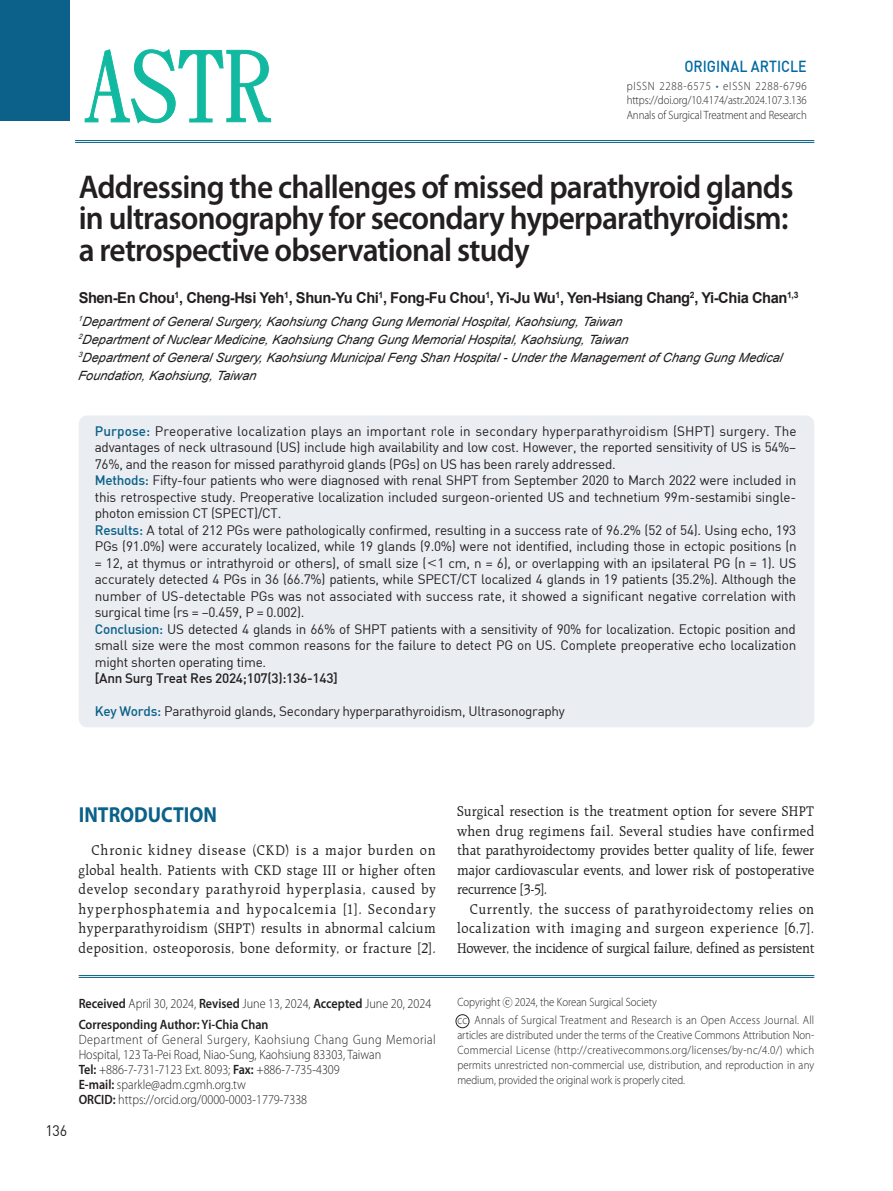
<style>
.page{position:relative;width:893px;height:1191px;background:#fff}
.page>*{position:absolute;margin:0;border:0;box-sizing:border-box;transform-origin:0 0}
.t1{font:600 33px/31.5px "Myriad Pro";letter-spacing:-.025em;color:#231f20;scale:.95 1}
.t2{font:700 21.75px "Myriad Pro";color:#0b6189;scale:.9 1}
.t3{font:15.75px "Dinmed";color:#0069a4;scale:.9 1}
.t4{font:15px/19.5px "Raleigh BT";letter-spacing:-.005em;color:#231f20;text-align:justify;scale:.94 1}
.t5{font:700 15px "Arial";letter-spacing:-.03em;color:#231f20}
.t6{font:15px "Dinreg";color:#231f20;scale:.95 1}
.t7{font:13.5px/16.5px "Dinreg";letter-spacing:-.02em;color:#231f20}
.t8{font:300 13.5px/15px "Myriad Pro";color:#231f20;scale:.9 1}
.t9{font:600 13.5px/21px "Myriad Pro";color:#231f20;scale:.9 1}
.t10{font:13.5px "Dinmed";letter-spacing:-.02em;color:#231f20}
.t11{font:italic 12.75px/18px "Arial";color:#231f20}
.t12{font:300 12px/15px "Myriad Pro";color:#231f20;text-align:justify;scale:.9 1}
.t13{font:300 12px/18px "Myriad Pro";letter-spacing:.025em;color:#231f20;scale:.9 1}
.s1{font-size:12.45px;color:#0069a4}
.s2{font-family:"Dinmed";color:#0b6189}
.s3{font-family:"Raleigh BT"}
.s4{font-weight:300}
.s5{font-weight:600}
.s6{font-family:"Ko Pub World Batang PL";font-weight:400}
</style>
<div class="page">
<svg style="left:84px;top:49px;width:188px;height:75px"></svg>
<hr style="left:75px;top:140px;width:739px;height:1px;background:#0b6189">
<hr style="left:75px;top:142px;width:739px;height:1px;background:#0b6189">
<div style="left:0;top:0;width:70px;height:121px;background:#0b6189"></div>
<hr style="left:79px;top:975px;width:735px;height:1px;background:#0b6189">
<hr style="left:79px;top:977px;width:735px;height:1px;background:#0b6189">
<div style="left:456px;top:1014px;width:13px;height:14px;border:1px solid #231f20;border-radius:50%"></div>
<div style="left:79px;top:415px;width:735px;height:312px;background:#eaedf2;border-radius:9px"></div>
<p class="t3" style="left:684px;top:56px;width:138px">ORIGINAL ARTICLE</p>
<p class="t12" style="left:627px;top:78px;width:202px">pISSN 2288-6575 <span class="s1">•</span> eISSN 2288-6796 https://doi.org/10.4174/astr.2024.107.3.136<br>Annals of Surgical Treatment and Research</p>
<h1 class="t1" style="left:79px;top:170px;width:754px">Addressing the challenges of missed parathyroid glands in ultrasonography for secondary hyperparathyroidism: a retrospective observational study</h1>
<p class="t5" style="left:79px;top:287px;width:721px">Shen-En Chou<sup>1</sup>, Cheng-Hsi Yeh<sup>1</sup>, Shun-Yu Chi<sup>1</sup>, Fong-Fu Chou<sup>1</sup>, Yi-Ju Wu<sup>1</sup>, Yen-Hsiang Chang<sup>2</sup>, Yi-Chia Chan<sup>1,3</sup></p>
<p class="t11" style="left:78px;top:312px;width:706px"><sup>1</sup>Department of General Surgery,Kaohsiung Chang Gung Memorial Hospital,Kaohsiung,Taiwan<br><sup>2</sup>Department of Nuclear Medicine,Kaohsiung Chang Gung Memorial Hospital,Kaohsiung,Taiwan<br><sup>3</sup>Department of General Surgery,Kaohsiung Municipal Feng Shan Hospital -Under the Management of Chang Gung Medical Foundation,Kaohsiung,Taiwan</p>
<p class="t7" style="left:95px;top:422px;width:703px"><span class="s2">Purpose:</span> Preoperative localization plays an important role in secondary hyperparathyroidism (SHPT) surgery. The advantages of neck ultrasound (US) include high availability and low cost. However, the reported sensitivity of US is 54%– 76%, and the reason for missed parathyroid glands (PGs) on US has been rarely addressed.<br><span class="s2">Methods:</span> Fifty-four patients who were diagnosed with renal SHPT from September 2020 to March 2022 were included in this retrospective study. Preoperative localization included surgeon-oriented US and technetium 99m-sestamibi single&shy;photon emission CT (SPECT)/CT.<br><span class="s2">Results:</span> A total of 212 PGs were pathologically confirmed, resulting in a success rate of 96.2% (52 of 54). Using echo, 193<br>PGs (91.0%) were accurately localized, while 19 glands (9.0%) were not identified, including those in ectopic positions (n = 12, at thymus or intrathyroid or others), of small size (<span class="s3">&lt;</span>1 cm, n = 6), or overlapping with an ipsilateral PG (n = 1). US accurately detected 4 PGs in 36 (66.7%) patients, while SPECT/CT localized 4 glands in 19 patients (35.2%). Although the number of US-detectable PGs was not associated with success rate, it showed a significant negative correlation with surgical time (rs = –0.459, P = 0.002).<br><span class="s2">Conclusion:</span> US detected 4 glands in 66% of SHPT patients with a sensitivity of 90% for localization. Ectopic position and small size were the most common reasons for the failure to detect PG on US. Complete preoperative echo localization might shorten operating time.</p>
<p class="t10" style="left:95px;top:669px;width:245px">[Ann Surg Treat Res 2024;107(3):136-143]</p>
<p class="t7" style="left:95px;top:703px;width:472px"><span class="s2">Key Words:</span> Parathyroid glands, Secondary hyperparathyroidism, Ultrasonography</p>
<h2 class="t2" style="left:79px;top:800px;width:155px">INTRODUCTION</h2>
<p class="t4" style="left:79px;top:840px;width:382px;text-indent:13px">Chronic kidney disease (CKD) is a major burden on global health. Patients with CKD stage III or higher often develop secondary parathyroid hyperplasia, caused by hyperphosphatemia and hypocalcemia [1]. Secondary hyperparathyroidism (SHPT) results in abnormal calcium deposition, osteoporosis, bone deformity, or fracture [2].</p>
<p class="t6" style="left:46px;top:1121px;width:24px">136</p>
<p class="t9" style="left:79px;top:992px;width:393px">Received <span class="s4">April 30, 2024,</span> Revised <span class="s4">June 13, 2024,</span> Accepted <span class="s4">June 20, 2024<br></span>Corresponding Author: Yi-Chia Chan</p>
<p class="t8" style="left:79px;top:1032px;width:398px">Department of General Surgery, Kaohsiung Chang Gung Memorial Hospital, 123 Ta-Pei Road, Niao-Sung, Kaohsiung 83303, Taiwan<br><span class="s5">Tel:</span> +886-7-731-7123 Ext. 8093; <span class="s5">Fax:</span> +886-7-735-4309<br><span class="s5">E-mail:</span> sparkle@adm.cgmh.org.tw<br><span class="s5">ORCID:</span> https://orcid.org/0000-0003-1779-7338</p>
<p class="t4" style="left:457px;top:801px;width:382px">Surgical resection is the treatment option for severe SHPT when drug regimens fail. Several studies have confirmed that parathyroidectomy provides better quality of life, fewer major cardiovascular events, and lower risk of postoperative recurrence [3-5].</p>
<p class="t4" style="left:457px;top:899px;width:382px;text-indent:13px">Currently, the success of parathyroidectomy relies on localization with imaging and surgeon experience [6,7].<br>However, the incidence of surgical failure, defined as persistent</p>
<p class="t13" style="left:457px;top:993px;width:398px">Copyright <span class="s6">ⓒ</span> 2024, the Korean Surgical Society<br>cc Annals of Surgical Treatment and Research is an Open Access Journal. All</p>
<p class="t12" style="left:457px;top:1028px;width:398px">articles are distributed under the terms of the Creative Commons Attribution Non-Commercial License (http://creativecommons.org/licenses/by-nc/4.0/) which permits unrestricted non-commercial use, distribution, and reproduction in any medium, provided the original work is properly cited.</p>
</div>
